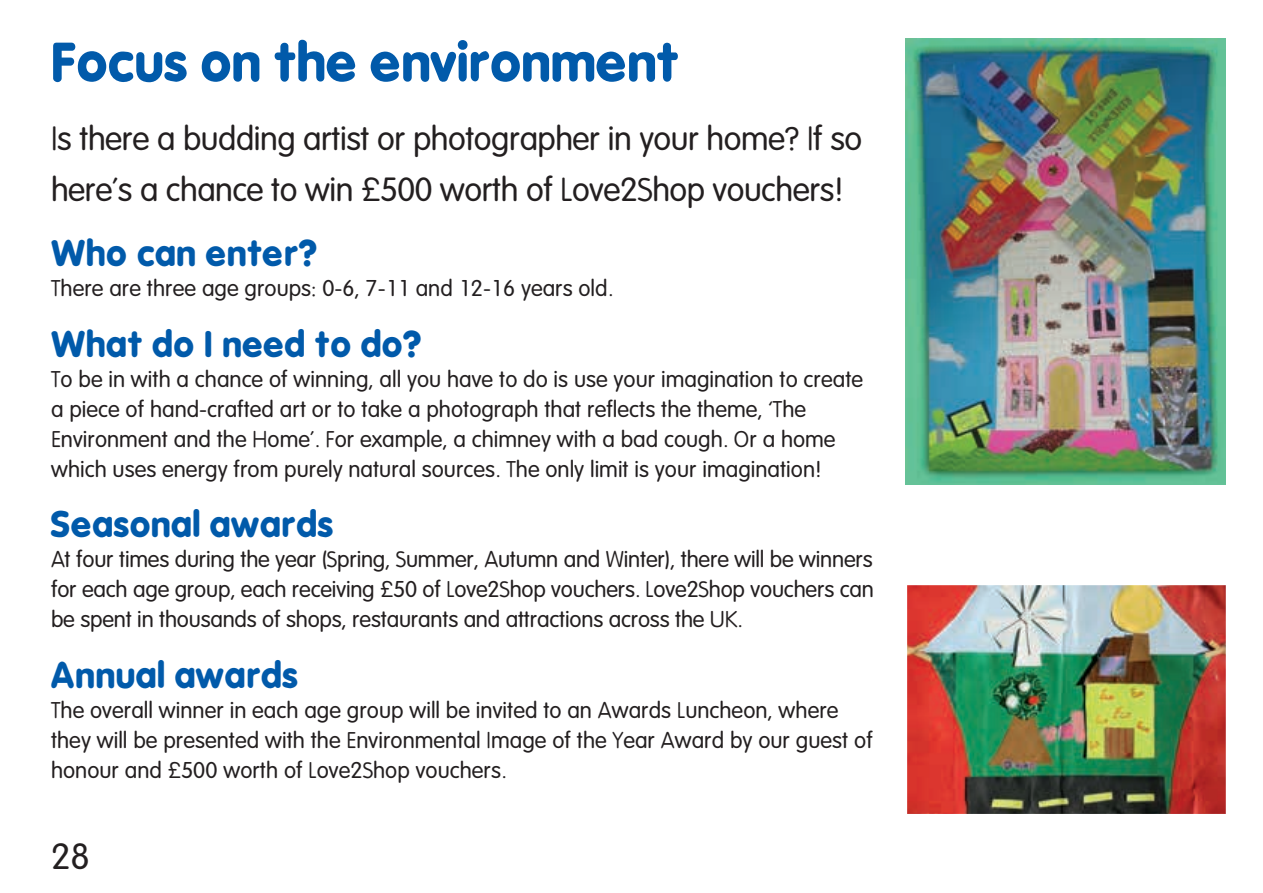
<style>
.page{position:relative;width:1263px;height:893px;background:#fff}
.page>*{position:absolute;margin:0;border:0;box-sizing:border-box;transform-origin:0 0}
.t1{font:700 54px "Vagabond";letter-spacing:-.015em;color:#015aaa}
.t2{font:700 36px "Vagabond";color:#015aaa}
.t3{font:36px "Vagabond";color:#231f20}
.t4{font:33px/51px "Vagabond";letter-spacing:-.015em;color:#231f20}
.t5{font:22.5px/30px "Vagabond";color:#231f20}
</style>
<div class="page">
<img style="left:907px;top:585px;width:319px;height:229px">
<img style="left:906px;top:38px;width:320px;height:446px">
<h1 class="t1" style="left:51px;top:23px;width:630px">Focus on the environment</h1>
<h3 class="t4" style="left:51px;top:112px;width:813px">Is there a budding artist or photographer in your home? If so here’s a chance to win £500 worth of Love2Shop vouchers!</h3>
<h2 class="t2" style="left:51px;top:227px;width:268px">Who can enter?</h2>
<p class="t5" style="left:51px;top:273px;width:563px">There are three age groups: 0-6, 7-11 and 12-16 years old.</p>
<h2 class="t2" style="left:51px;top:318px;width:372px">What do I need to do?</h2>
<p class="t5" style="left:51px;top:363px;width:814px">To be in with a chance of winning, all you have to do is use your imagination to create a piece of hand-crafted art or to take a photograph that reflects the theme, ‘The Environment and the Home’. For example, a chimney with a bad cough. Or a home which uses energy from purely natural sources. The only limit is your imagination!</p>
<h2 class="t2" style="left:51px;top:498px;width:284px">Seasonal awards</h2>
<p class="t5" style="left:51px;top:544px;width:824px;text-align:justify">At four times during the year (Spring, Summer, Autumn and Winter), there will be winners for each age group, each receiving £50 of Love2Shop vouchers. Love2Shop vouchers can be spent in thousands of shops, restaurants and attractions across the UK.</p>
<h2 class="t2" style="left:51px;top:649px;width:249px">Annual awards</h2>
<p class="t5" style="left:51px;top:694px;width:823px">The overall winner in each age group will be invited to an Awards Luncheon, where they will be presented with the Environmental Image of the Year Award by our guest of honour and £500 worth of Love2Shop vouchers.</p>
<h2 class="t3" style="left:51px;top:832px;width:40px">28</h2>
</div>
